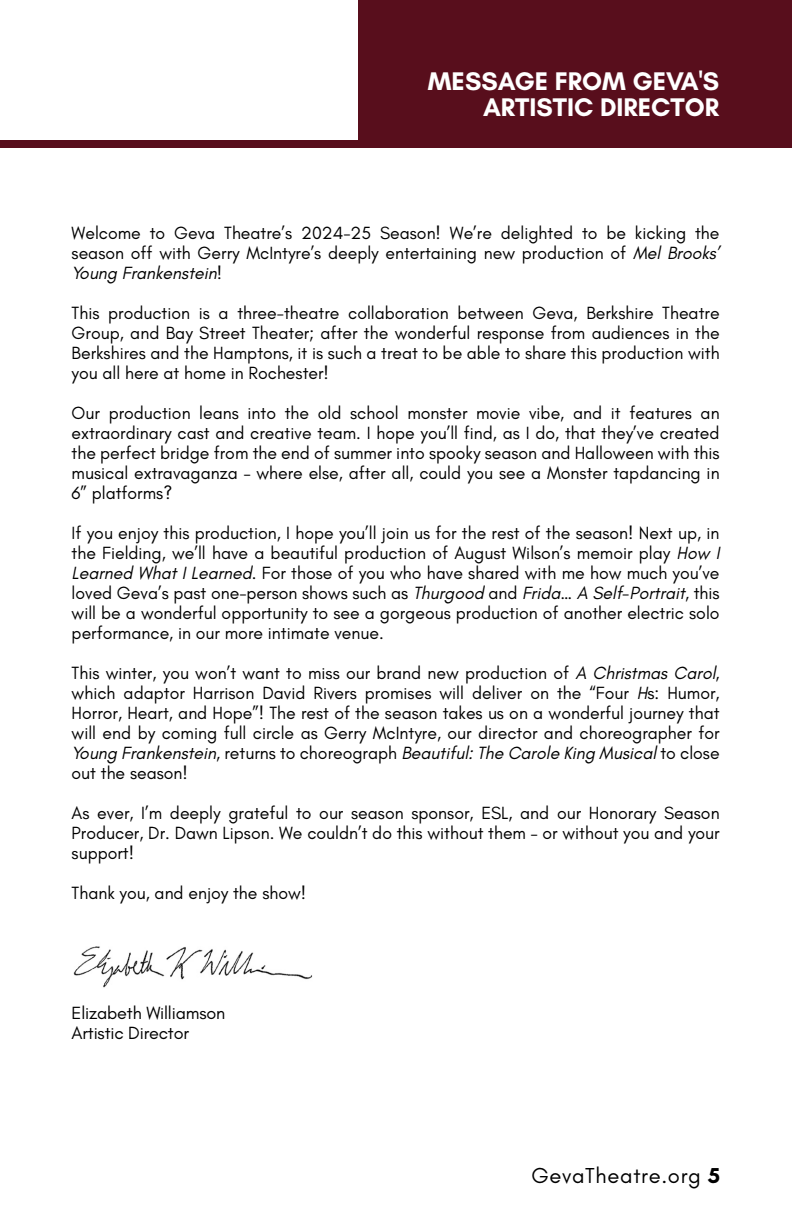
<style>
.page{position:relative;width:792px;height:1224px;background:#fff}
.page>*{position:absolute;margin:0;border:0;box-sizing:border-box;transform-origin:0 0}
.t1{font:700 26px/26px "Glacial Indifference";color:#fff;text-align:right}
.t2{font:22px "Glacial Indifference";letter-spacing:.03em;color:#000}
.t3{font:18px/20px "Glacial Indifference";color:#000;text-align:justify}
.s1{font-style:italic}
.s2{font-weight:700}
</style>
<div class="page">
<div style="left:359px;top:0;width:433px;height:148px;background:#580e1c"></div>
<div style="left:0;top:141px;width:359px;height:7px;background:#580e1c"></div>
<img style="left:73px;top:946px;width:239px;height:42px">
<h1 class="t1" style="left:428px;top:68px;width:293px">MESSAGE FROM GEVA'S<br>ARTISTIC DIRECTOR</h1>
<p class="t3" style="left:72px;top:223px;width:649px">Welcome to Geva Theatre’s 2024-25 Season! We’re delighted to be kicking the season off with Gerry McIntyre’s deeply entertaining new production of <span class="s1">Mel Brooks’ Young Frankenstein</span>!</p>
<p class="t3" style="left:72px;top:303px;width:650px">This production is a three-theatre collaboration between Geva, Berkshire Theatre Group, and Bay Street Theater; after the wonderful response from audiences in the Berkshires and the Hamptons, it is such a treat to be able to share this production with you all here at home in Rochester!</p>
<p class="t3" style="left:72px;top:403px;width:650px">Our production leans into the old school monster movie vibe, and it features an extraordinary cast and creative team. I hope you’ll find, as I do, that they’ve created the perfect bridge from the end of summer into spooky season and Halloween with this musical extravaganza – where else, after all, could you see a Monster tapdancing in 6” platforms?</p>
<p class="t3" style="left:72px;top:523px;width:650px">If you enjoy this production, I hope you’ll join us for the rest of the season! Next up, in the Fielding, we’ll have a beautiful production of August Wilson’s memoir play <span class="s1">How I Learned What I Learned</span>. For those of you who have shared with me how much you’ve loved Geva’s past one-person shows such as <span class="s1">Thurgood</span> and <span class="s1">Frida… A Self-Portrait</span>, this will be a wonderful opportunity to see a gorgeous production of another electric solo performance, in our more intimate venue.</p>
<p class="t3" style="left:72px;top:663px;width:650px">This winter, you won’t want to miss our brand new production of <span class="s1">A Christmas Carol</span>, which adaptor Harrison David Rivers promises will deliver on the “Four <span class="s1">H</span>s: Humor, Horror, Heart, and Hope”! The rest of the season takes us on a wonderful journey that will end by coming full circle as Gerry McIntyre, our director and choreographer for <span class="s1">Young Frankenstein</span>, returns to choreograph <span class="s1">Beautiful: The Carole King Musical</span> to close out the season!</p>
<p class="t3" style="left:72px;top:803px;width:650px">As ever, I’m deeply grateful to our season sponsor, ESL, and our Honorary Season Producer, Dr. Dawn Lipson. We couldn’t do this without them – or without you and your support!</p>
<p class="t3" style="left:72px;top:883px;width:236px">Thank you, and enjoy the show!</p>
<p class="t3" style="left:72px;top:1003px;width:155px">Elizabeth Williamson<br>Artistic Director</p>
<p class="t2" style="left:531px;top:1163px;width:190px">GevaTheatre.org <span class="s2">5</span></p>
</div>
